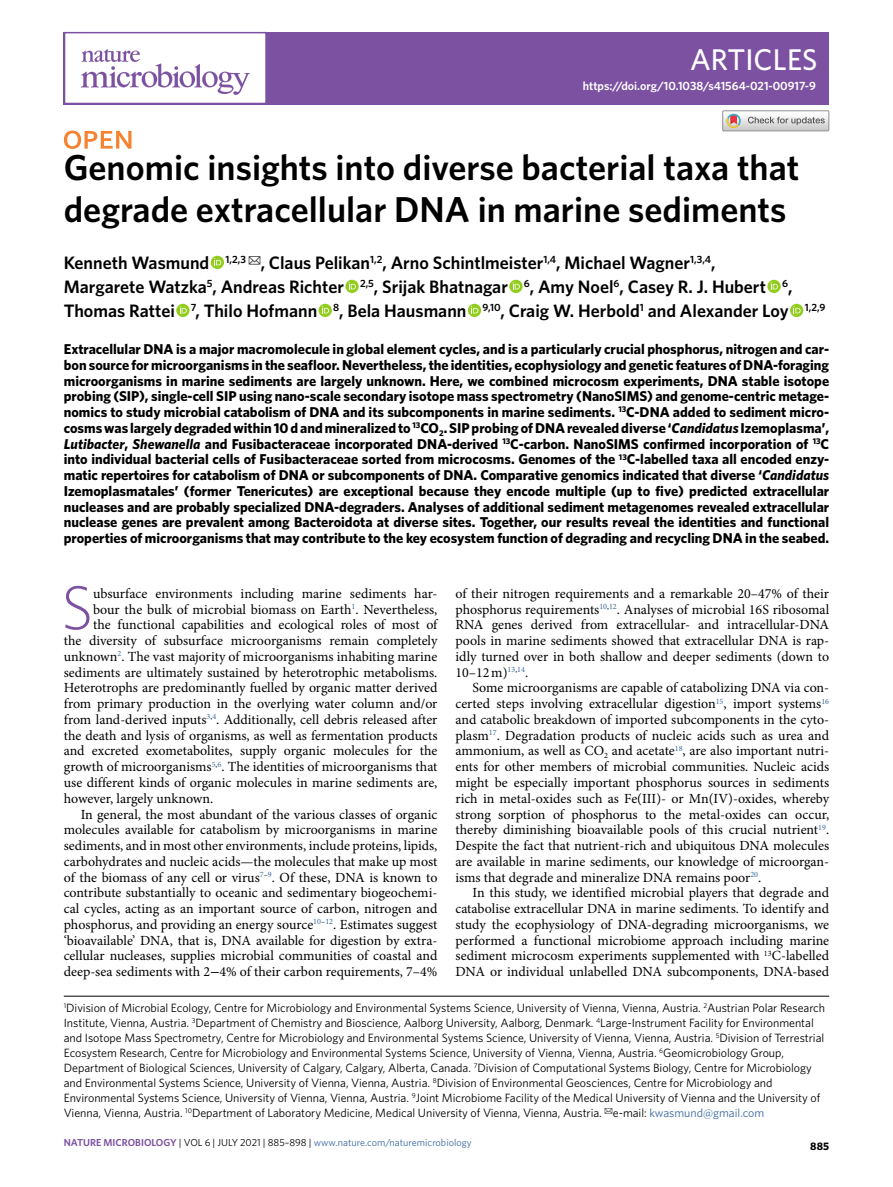
<style>
.page{position:relative;width:893px;height:1187px;background:#fff}
.page>*{position:absolute;margin:0;border:0;box-sizing:border-box;transform-origin:0 0}
.t1{font:300 62.4px "Whitney";color:#7c51a1}
.t2{font:600 36px/42px "Whitney";color:#000}
.t3{font:500 30px "Whitney";color:#fff}
.t4{font:600 18px/24px "Whitney";color:#000}
.t5{font:700 14.25px/15.8px "Whitney";color:#000;text-align:justify}
.t6{font:13.95px/15.8px "Minion Pro";color:#000;text-align:justify}
.t7{font:12px/15px "Whitney";letter-spacing:-.005em;color:#000}
.t8{font:12px "Whitney Semibold 2";color:#fff}
.t9{font:700 10.8px "Whitney";color:#000}
.t10{font:10.2px "Whitney";color:#3b699e}
.s1{font-style:italic}
.s2{font-family:"STIX General"}
.s3{color:#3b699e}
.s4{font-weight:600;color:#7c51a1}
.s5{color:#000}
</style>
<div class="page">
<div style="left:64px;top:32px;width:765px;height:72px;background:#7c51a1"></div>
<div style="left:64px;top:32px;width:203px;height:72px;background:#fff;border:2px solid #7c51a1"></div>
<svg style="left:81px;top:49px;width:169px;height:46px"></svg>
<hr style="left:64px;top:995px;width:765px;height:1px;background:#000">
<svg style="left:211px;top:256px;width:13px;height:13px"></svg>
<svg style="left:214px;top:258px;width:7px;height:7px"></svg>
<svg style="left:345px;top:280px;width:14px;height:13px"></svg>
<svg style="left:349px;top:282px;width:7px;height:7px"></svg>
<svg style="left:509px;top:280px;width:14px;height:13px"></svg>
<svg style="left:513px;top:282px;width:7px;height:7px"></svg>
<svg style="left:767px;top:280px;width:14px;height:13px"></svg>
<svg style="left:771px;top:282px;width:7px;height:7px"></svg>
<svg style="left:176px;top:304px;width:14px;height:13px"></svg>
<svg style="left:180px;top:306px;width:7px;height:7px"></svg>
<svg style="left:319px;top:304px;width:13px;height:13px"></svg>
<svg style="left:322px;top:306px;width:7px;height:7px"></svg>
<svg style="left:468px;top:304px;width:13px;height:13px"></svg>
<svg style="left:471px;top:306px;width:7px;height:7px"></svg>
<svg style="left:790px;top:304px;width:13px;height:13px"></svg>
<svg style="left:793px;top:306px;width:7px;height:7px"></svg>
<svg style="left:723px;top:111px;width:106px;height:20px"></svg>
<svg style="left:64px;top:131px;width:67px;height:18px"></svg>
<h3 class="t3" style="left:690px;top:39px;width:129px">ARTICLES</h3>
<p class="t8" style="left:583px;top:78px;width:235px">https://doi.org/10.1038/s41564-021-00917-9</p>
<h2 class="t2" style="left:64px;top:146px;width:737px">Genomic insights into diverse bacterial taxa that degrade extracellular DNA in marine sediments</h2>
<p class="t4" style="left:64px;top:250px;width:763px">Kenneth Wasmund <sup>1,2,3</sup> <sup>✉</sup>, Claus Pelikan<sup>1,2</sup>, Arno Schintlmeister<sup>1,4</sup>, Michael Wagner<sup>1,3,4</sup>,<br>Margarete Watzka<sup>5</sup>, Andreas Richter <sup>2,5</sup>, Srijak Bhatnagar <sup>6</sup>, Amy Noel<sup>6</sup>, Casey R. J. Hubert <sup>6</sup>,<br>Thomas Rattei <sup>7</sup>, Thilo Hofmann <sup>8</sup>, Bela Hausmann <sup>9,10</sup>, Craig W. Herbold<sup>1</sup> and Alexander Loy <sup>1,2,9</sup></p>
<p class="t5" style="left:64px;top:341px;width:767px">Extracellular DNA is a major macromolecule in global element cycles, and is a particularly crucial phosphorus, nitrogen and car&shy;bon source for microorganisms in the seafloor. Nevertheless, the identities, ecophysiology and genetic features of DNA-foraging microorganisms in marine sediments are largely unknown. Here, we combined microcosm experiments, DNA stable isotope probing (SIP), single-cell SIP using nano-scale secondary isotope mass spectrometry (NanoSIMS) and genome-centric metage&shy;nomics to study microbial catabolism of DNA and its subcomponents in marine sediments. <sup>13</sup>C-DNA added to sediment micro&shy;cosms was largely degraded within 10 d and mineralized to <sup>13</sup>CO<sub>2</sub>. SIP probing of DNA revealed diverse ‘<span class="s1">Candidatus</span> Izemoplasma’, <span class="s1">Lutibacter</span>, <span class="s1">Shewanella</span> and Fusibacteraceae incorporated DNA-derived <sup>13</sup>C-carbon. NanoSIMS confirmed incorporation of <sup>13</sup>C into individual bacterial cells of Fusibacteraceae sorted from microcosms. Genomes of the <sup>13</sup>C-labelled taxa all encoded enzy&shy;matic repertoires for catabolism of DNA or subcomponents of DNA. Comparative genomics indicated that diverse ‘<span class="s1">Candidatus </span>Izemoplasmatales’ (former Tenericutes) are exceptional because they encode multiple (up to five) predicted extracellular nucleases and are probably specialized DNA-degraders. Analyses of additional sediment metagenomes revealed extracellular nuclease genes are prevalent among Bacteroidota at diverse sites. Together, our results reveal the identities and functional properties of microorganisms that may contribute to the key ecosystem function of degrading and recycling DNA in the seabed.</p>
<h1 class="t1" style="left:61px;top:566px;width:33px">S</h1>
<p class="t6" style="left:93px;top:585px;width:346px">ubsurface environments including marine sediments har-</p>
<p class="t6" style="left:93px;top:601px;width:346px">bour the bulk of microbial biomass on Earth<sup>1</sup>. Nevertheless,</p>
<p class="t6" style="left:93px;top:617px;width:346px">the functional capabilities and ecological roles of most of</p>
<p class="t6" style="left:64px;top:633px;width:375px">the diversity of subsurface microorganisms remain completely</p>
<p class="t6" style="left:64px;top:648px;width:375px">unknown<sup>2</sup>. The vast majority of microorganisms inhabiting marine</p>
<p class="t6" style="left:64px;top:664px;width:375px">sediments are ultimately sustained by heterotrophic metabolisms.</p>
<p class="t6" style="left:64px;top:680px;width:375px">Heterotrophs are predominantly fuelled by organic matter derived</p>
<p class="t6" style="left:64px;top:696px;width:375px">from primary production in the overlying water column and/or</p>
<p class="t6" style="left:64px;top:711px;width:375px">from land-derived inputs<sup>3</sup><sup>,</sup><sup>4</sup>. Additionally, cell debris released after</p>
<p class="t6" style="left:64px;top:727px;width:375px">the death and lysis of organisms, as well as fermentation products</p>
<p class="t6" style="left:64px;top:743px;width:375px">and excreted exometabolites, supply organic molecules for the</p>
<p class="t6" style="left:64px;top:759px;width:375px">growth of microorganisms<sup>5</sup><sup>,</sup><sup>6</sup>. The identities of microorganisms that</p>
<p class="t6" style="left:64px;top:774px;width:375px">use different kinds of organic molecules in marine sediments are,</p>
<p class="t6" style="left:64px;top:790px;width:151px">however, largely unknown.</p>
<p class="t6" style="left:81px;top:806px;width:358px">In general, the most abundant of the various classes of organic</p>
<p class="t6" style="left:64px;top:822px;width:375px">molecules available for catabolism by microorganisms in marine</p>
<p class="t6" style="left:64px;top:837px;width:375px">sediments, and in most other environments, include proteins, lipids,</p>
<p class="t6" style="left:64px;top:853px;width:375px">carbohydrates and nucleic acids—the molecules that make up most</p>
<p class="t6" style="left:64px;top:869px;width:375px">of the biomass of any cell or virus<sup>7</sup><sup>–</sup><sup>9</sup>. Of these, DNA is known to</p>
<p class="t6" style="left:64px;top:885px;width:375px">contribute substantially to oceanic and sedimentary biogeochemi-</p>
<p class="t6" style="left:64px;top:900px;width:375px">cal cycles, acting as an important source of carbon, nitrogen and</p>
<p class="t6" style="left:64px;top:916px;width:375px">phosphorus, and providing an energy source<sup>10</sup><sup>–</sup><sup>12</sup>. Estimates suggest</p>
<p class="t6" style="left:64px;top:932px;width:375px">‘bioavailable’ DNA, that is, DNA available for digestion by extra-</p>
<p class="t6" style="left:64px;top:948px;width:375px">cellular nucleases, supplies microbial communities of coastal and</p>
<p class="t6" style="left:64px;top:963px;width:375px">deep-sea sediments with 2<span class="s2">−</span>4% of their carbon requirements, 7–4%</p>
<p class="t6" style="left:455px;top:585px;width:375px">of their nitrogen requirements and a remarkable 20–47% of their phosphorus requirements<sup>10</sup><sup>,</sup><sup>12</sup>. Analyses of microbial 16S ribosomal RNA genes derived from extracellular- and intracellular-DNA pools in marine sediments showed that extracellular DNA is rap&shy;idly turned over in both shallow and deeper sediments (down to 10–12m)<sup>13</sup><sup>,</sup><sup>14</sup>.</p>
<p class="t6" style="left:455px;top:680px;width:375px;text-indent:17px">Some microorganisms are capable of catabolizing DNA via con&shy;certed steps involving extracellular digestion<sup>15</sup>, import systems<sup>16 </sup>and catabolic breakdown of imported subcomponents in the cyto&shy;plasm<sup>17</sup>. Degradation products of nucleic acids such as urea and ammonium, as well as CO<sub>2</sub> and acetate<sup>18</sup>, are also important nutri&shy;ents for other members of microbial communities. Nucleic acids might be especially important phosphorus sources in sediments rich in metal-oxides such as Fe(III)- or Mn(IV)-oxides, whereby strong sorption of phosphorus to the metal-oxides can occur, thereby diminishing bioavailable pools of this crucial nutrient<sup>19</sup>.<br>Despite the fact that nutrient-rich and ubiquitous DNA molecules are available in marine sediments, our knowledge of microorgan&shy;isms that degrade and mineralize DNA remains poor<sup>20</sup>.</p>
<p class="t6" style="left:455px;top:885px;width:375px;text-indent:17px">In this study, we identified microbial players that degrade and catabolise extracellular DNA in marine sediments. To identify and study the ecophysiology of DNA-degrading microorganisms, we performed a functional microbiome approach including marine sediment microcosm experiments supplemented with <sup>13</sup>C-labelled DNA or individual unlabelled DNA subcomponents, DNA-based</p>
<p class="t7" style="left:64px;top:999px;width:763px"><sup>1</sup>Division of Microbial Ecology, Centre for Microbiology and Environmental Systems Science, University of Vienna, Vienna, Austria. <sup>2</sup>Austrian Polar Research Institute, Vienna, Austria. <sup>3</sup>Department of Chemistry and Bioscience, Aalborg University, Aalborg, Denmark. <sup>4</sup>Large-Instrument Facility for Environmental and Isotope Mass Spectrometry, Centre for Microbiology and Environmental Systems Science, University of Vienna, Vienna, Austria. <sup>5</sup>Division of Terrestrial Ecosystem Research, Centre for Microbiology and Environmental Systems Science, University of Vienna, Vienna, Austria. <sup>6</sup>Geomicrobiology Group, Department of Biological Sciences, University of Calgary, Calgary, Alberta, Canada. <sup>7</sup>Division of Computational Systems Biology, Centre for Microbiology and Environmental Systems Science, University of Vienna, Vienna, Austria. <sup>8</sup>Division of Environmental Geosciences, Centre for Microbiology and Environmental Systems Science, University of Vienna, Vienna, Austria. <sup>9</sup>Joint Microbiome Facility of the Medical University of Vienna and the University of Vienna, Vienna, Austria. <sup>10</sup>Department of Laboratory Medicine, Medical University of Vienna, Vienna, Austria. <sup>✉</sup>e-mail: <span class="s3">kwasmund@gmail.com</span></p>
<p class="t10" style="left:64px;top:1135px;width:409px"><span class="s4">Nature Microbiology</span> <span class="s5">| VOL 6 | July 2021 | 885–898 |</span> www.nature.com/naturemicrobiology</p>
<p class="t9" style="left:810px;top:1138px;width:20px">885</p>
</div>
